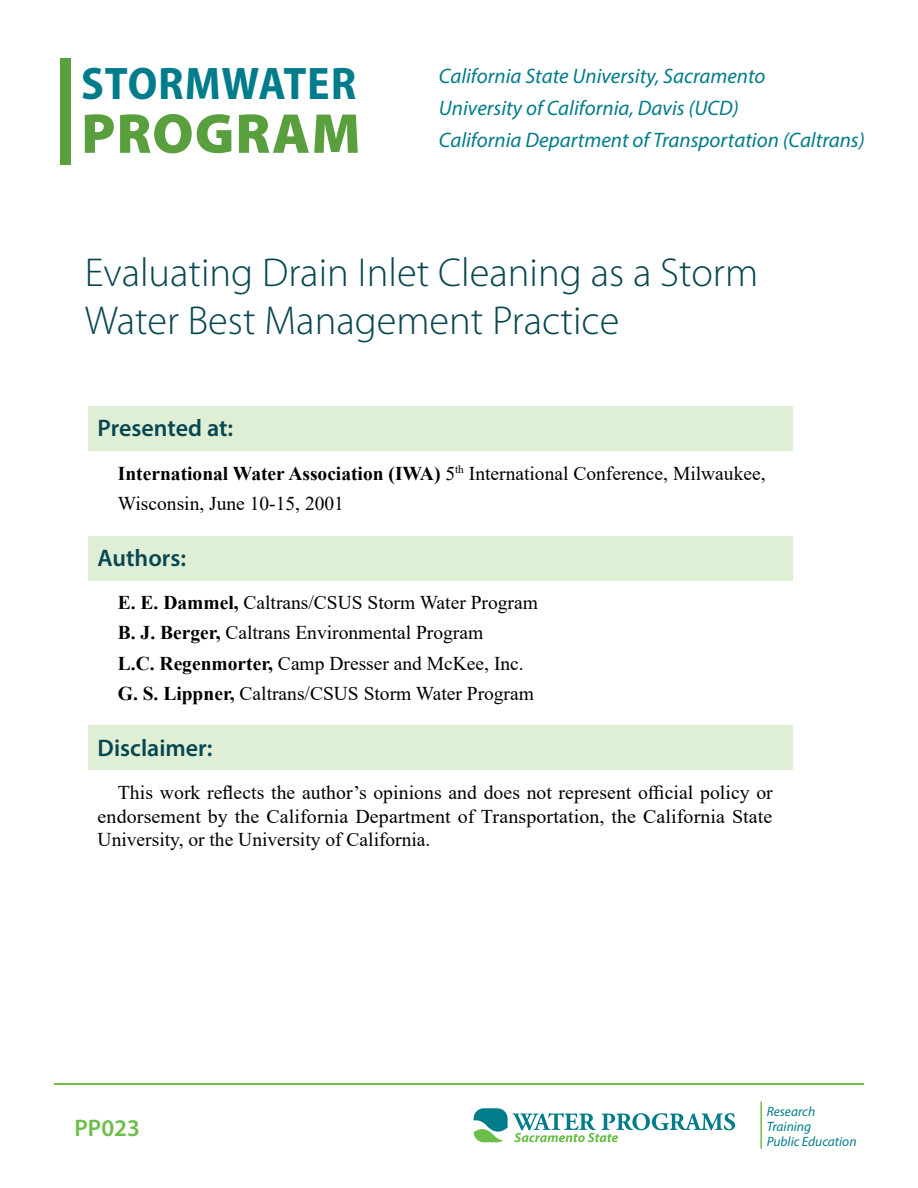
<style>
.page{position:relative;width:918px;height:1188px;background:#fff}
.page>*{position:absolute;margin:0;border:0;box-sizing:border-box;transform-origin:0 0}
.t1{font:900 56.7px "Myriad Pro";letter-spacing:.02em;color:#5a9f3d}
.t2{font:700 semi-condensed 45.9px "Myriad Pro";letter-spacing:.02em;color:#007c8a}
.Header_h1_p1{font:300 40.5px/48px "Myriad Pro";color:#084751}
.Subhead__highlighted_h2_p1{font:600 24px "Myriad Pro";color:#084751}
.t3{font:600 24px "Myriad Pro";color:#6bbe4a}
.t4{font:italic 21px "Myriad Pro";color:#007c8a}
.basic_p{font:19.5px/23.4px "Times New Roman";color:#000;text-align:justify}
.t5{font:italic 13.5px/15px "Myriad Pro";color:#007c8a}
.s1{font-weight:700}
</style>
<div class="page">
<hr style="left:760px;top:1102px;width:2px;height:47px;background:#6cbe4b">
<svg style="left:474px;top:1108px;width:261px;height:34px"></svg>
<hr style="left:54px;top:1084px;width:810px;height:1px;background:#6ebe4a">
<div style="left:60px;top:58px;width:10px;height:106px;background:#5a9f3d"></div>
<div style="left:88px;top:406px;width:705px;height:45px;background:#dfefd6"></div>
<div style="left:88px;top:536px;width:705px;height:44px;background:#dfefd6"></div>
<div style="left:88px;top:726px;width:705px;height:44px;background:#dfefd6"></div>
<p class="t2" style="left:81px;top:54px;width:277px">STORMWATER</p>
<p class="t1" style="left:81px;top:101px;width:281px">PROGRAM</p>
<p class="t4" style="left:439px;top:63px;width:328px">California State University, Sacramento</p>
<p class="t4" style="left:439px;top:95px;width:301px">University of California, Davis (UCD)</p>
<p class="t4" style="left:439px;top:127px;width:427px">California Department of Transportation (Caltrans)</p>
<h1 class="Header_h1_p1" style="left:85px;top:249px;width:675px">Evaluating Drain Inlet Cleaning as a Storm<br>Water Best Management Practice</h1>
<p class="Subhead__highlighted_h2_p1" style="left:98px;top:413px;width:137px">Presented at:</p>
<p class="basic_p" style="left:118px;top:461px;width:649px"><span class="s1">International Water Association (IWA)</span> 5<sup>th</sup> International Conference, Milwaukee,</p>
<p class="basic_p" style="left:118px;top:491px;width:228px">Wisconsin, June 10-15, 2001</p>
<p class="Subhead__highlighted_h2_p1" style="left:98px;top:542px;width:90px">Authors:</p>
<p class="basic_p" style="left:118px;top:590px;width:422px"><span class="s1">E. E. Dammel,</span> Caltrans/CSUS Storm Water Program</p>
<p class="basic_p" style="left:118px;top:621px;width:367px"><span class="s1">B. J. Berger,</span> Caltrans Environmental Program</p>
<p class="basic_p" style="left:118px;top:651px;width:407px"><span class="s1">L.C. Regenmorter,</span> Camp Dresser and McKee, Inc.</p>
<p class="basic_p" style="left:118px;top:681px;width:418px"><span class="s1">G. S. Lippner,</span> Caltrans/CSUS Storm Water Program</p>
<p class="Subhead__highlighted_h2_p1" style="left:98px;top:732px;width:116px">Disclaimer:</p>
<p class="basic_p" style="left:98px;top:780px;width:677px;text-indent:20px">This work reflects the author’s opinions and does not represent official policy or endorsement by the California Department of Transportation, the California State University, or the University of California.</p>
<p class="t3" style="left:75px;top:1112px;width:67px">PP023</p>
<p class="t5" style="left:767px;top:1104px;width:91px">Research<br>Training<br>Public Education</p>
</div>
